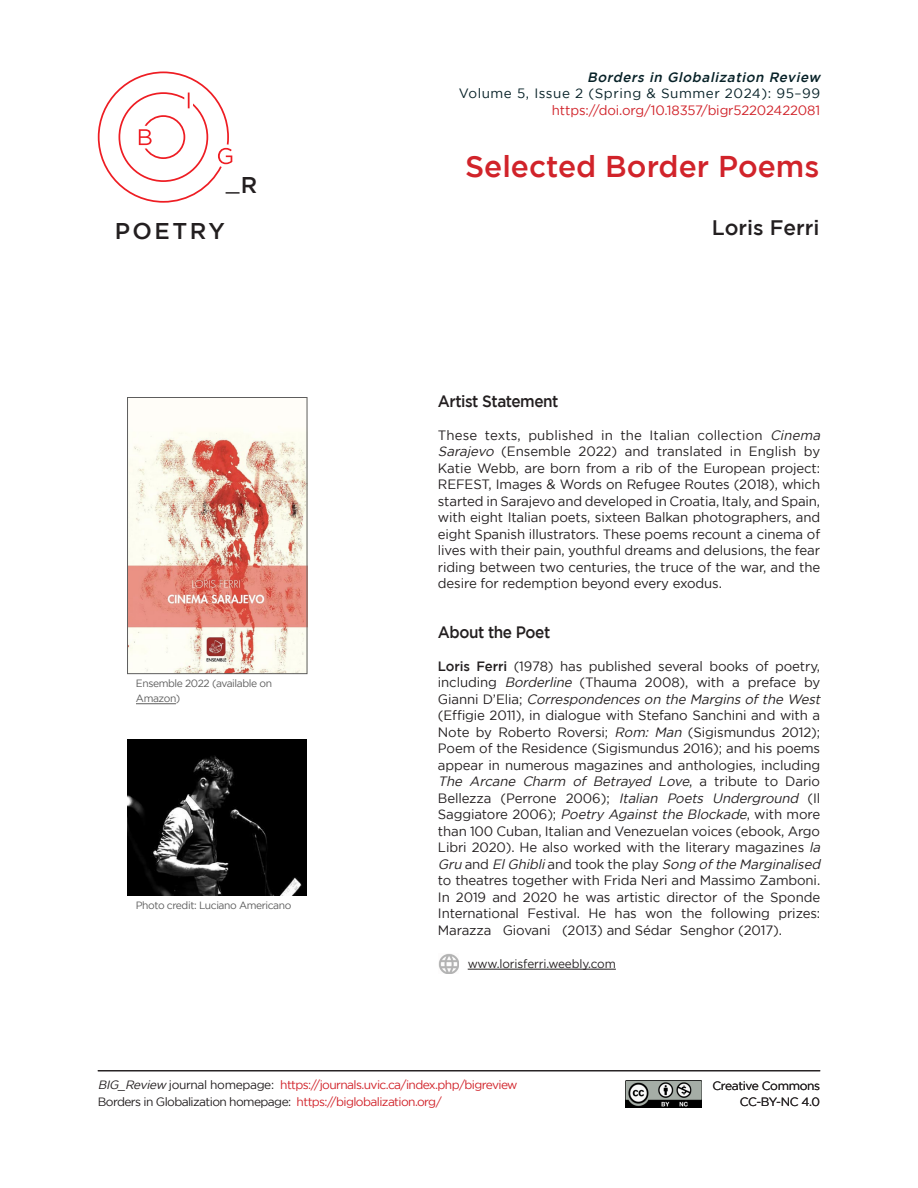
<style>
.page{position:relative;width:918px;height:1188px;background:#fff}
.page>*{position:absolute;margin:0;border:0;box-sizing:border-box;transform-origin:0 0}
.t1{font:500 30px "Gotham";color:#d1232a}
.t2{font:22.95px "Gotham";color:#231f20}
.t3{font:500 22.8px "Gotham";letter-spacing:.11em;color:#231f20}
.t4{font:500 21px "Gotham";color:#231f20}
.t5{font:500 16.5px "Gotham";letter-spacing:-.03em;color:#231f20;scale:.93 1}
.t6{font:13.5px/16.5px "Gotham";letter-spacing:-.01em;color:#231f20}
.t7{font:13.5px "Gotham";letter-spacing:-.01em;color:#d1232a}
.t8{font:13.5px "Gotham";letter-spacing:.04em;color:#072127}
.t9{font:italic 500 13.5px "Gotham";color:#072127}
.t10{font:12px/16.5px "Gotham";letter-spacing:-.05em;color:#d1232a}
.t11{font:12px "Gotham";letter-spacing:-.025em;color:#231f20}
.t12{font:10.5px/15px "Gotham";letter-spacing:-.04em;color:#5d5d5d}
.s1{font-style:italic}
.s2{font-weight:500}
.s3{font-style:italic;color:#231f20}
.s4{color:#231f20}
</style>
<div class="page">
<img style="left:625px;top:1081px;width:76px;height:26px">
<hr style="left:468px;top:969px;width:148px;height:1px;background:#231f20">
<hr style="left:98px;top:1070px;width:722px;height:1px;background:#231f20">
<img style="left:128px;top:739px;width:179px;height:156px">
<img style="left:129px;top:426px;width:176px;height:246px">
<div style="left:127px;top:397px;width:180px;height:277px;border:1px solid #5d5d5d"></div>
<svg style="left:98px;top:72px;width:134px;height:131px"></svg>
<hr style="left:136px;top:703px;width:40px;height:1px;background:#5d5d5d">
<img style="left:439px;top:954px;width:19px;height:19px">
<p class="t2" style="left:226px;top:170px;width:33px">_<sub>R</sub></p>
<p class="t3" style="left:115px;top:218px;width:112px">POETRY</p>
<p class="t12" style="left:136px;top:676px;width:138px">Ensemble 2022 (available on<br>Amazon)</p>
<p class="t12" style="left:136px;top:898px;width:157px">Photo credit: Luciano Americano</p>
<p class="t9" style="left:587px;top:69px;width:238px">Borders in Globalization Review</p>
<p class="t8" style="left:459px;top:86px;width:363px">Volume 5, Issue 2 (Spring &amp; Summer 2024): 95–99</p>
<p class="t7" style="left:552px;top:102px;width:270px">https://doi.org/10.18357/bigr52202422081</p>
<p class="t1" style="left:465px;top:149px;width:356px">Selected Border Poems</p>
<p class="t4" style="left:712px;top:216px;width:109px">Loris Ferri</p>
<p class="t5" style="left:438px;top:391px;width:131px">Artist Statement</p>
<p class="t6" style="left:438px;top:426px;width:387px">These texts, published in the Italian collection <span class="s1">Cinema Sarajevo</span> (Ensemble 2022) and translated in English by Katie Webb, are born from a rib of the European project:<br>REFEST, Images &amp; Words on Refugee Routes (2018), which started in Sarajevo and developed in Croatia, Italy, and Spain, with eight Italian poets, sixteen Balkan photographers, and eight Spanish illustrators. These poems recount a cinema of lives with their pain, youthful dreams and delusions, the fear riding between two centuries, the truce of the war, and the desire for redemption beyond every exodus.</p>
<p class="t5" style="left:438px;top:622px;width:122px">About the Poet</p>
<p class="t6" style="left:438px;top:657px;width:387px"><span class="s2">Loris Ferri</span> (1978) has published several books of poetry, including <span class="s1">Borderline</span> (Thauma 2008), with a preface by G i a n n i D ’ E l i a ; <span class="s1">Correspondences on the Margins of the West </span>(Effigie 2011), in dialogue with Stefano Sanchini and with a Note by Roberto Roversi; <span class="s1">Rom: Man</span> (Sigismundus 2012); Poem of the Residence (Sigismundus 2016); and his poems appear in numerous magazines and anthologies, including <span class="s1">The Arcane Charm of Betrayed Love</span>, a t r i b u t e t o D a r i o Bellezza (Perrone 2006); <span class="s1">Italian Poets Underground</span> (Il S a g g i a t o re 2 0 0 6 ) ; <span class="s1">Poetry Against the Blockade</span>, w i t h m o re than 100 Cuban, Italian and Venezuelan voices (ebook, Argo Libri 2020). He also worked with the literary magazines <span class="s1">la Gru</span> a n d <span class="s1">ElGhibli</span>a n d t o o k t h e p l a y <span class="s1">Song ofthe Marginalised </span>to theatres together with Frida Neri and Massimo Zamboni.<br>In 2019 and 2020 he was artistic director of the Sponde International Festival. He has won the following prizes:<br>Marazza Giovani (2013) and Sédar Senghor (2017).</p>
<p class="t11" style="left:468px;top:957px;width:150px">www.lorisferri.weebly.com</p>
<p class="t10" style="left:98px;top:1076px;width:421px"><span class="s3">BIG_Review</span> <span class="s4">journal homepage:</span> https://journals.uvic.ca/index.php/bigreview<br><span class="s4">Borders in Globalization homepage:</span> https://biglobalization.org/</p>
<p class="t11" style="left:712px;top:1079px;width:109px">Creative Commons</p>
<p class="t11" style="left:740px;top:1095px;width:82px">CC-BY-NC 4.0</p>
</div>
